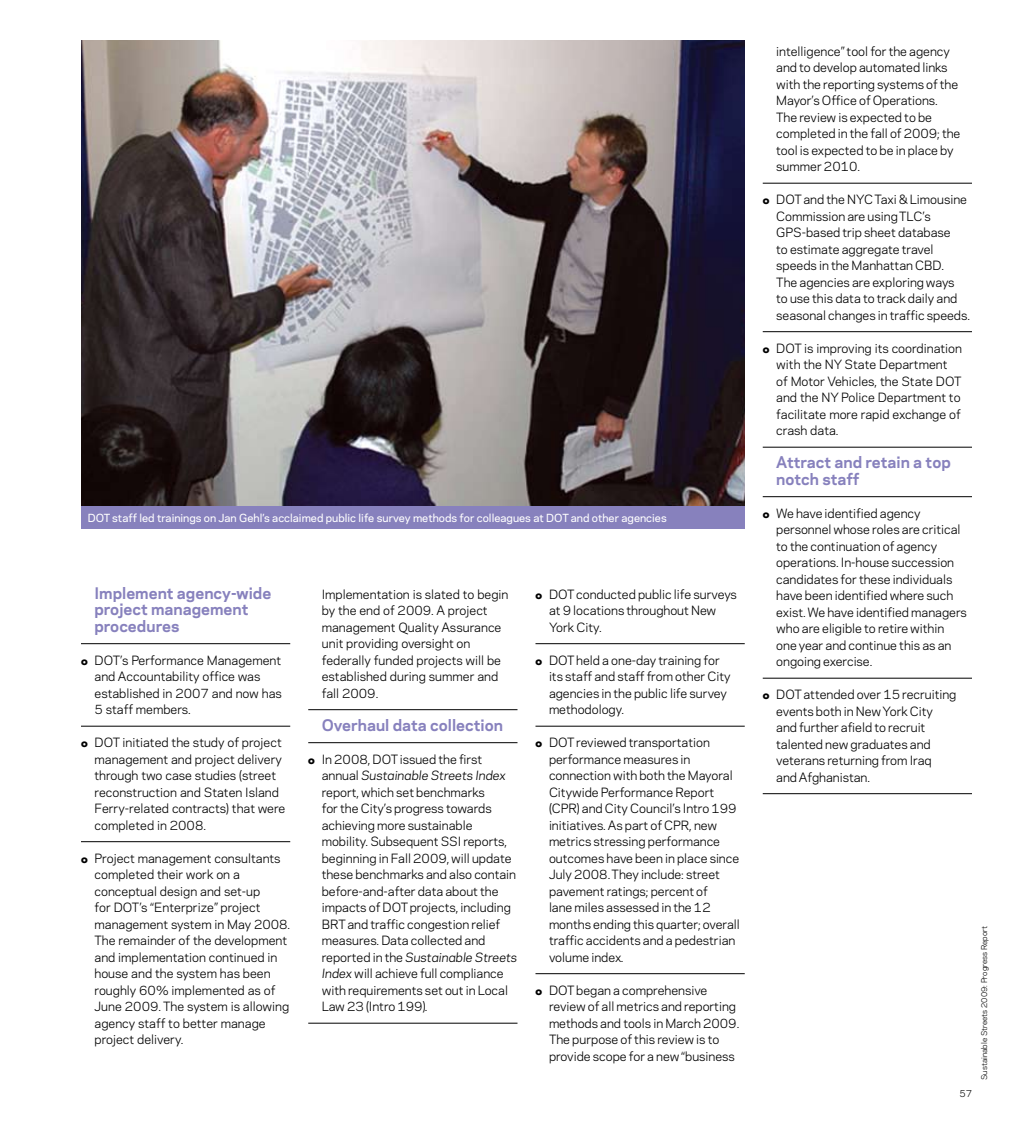
<style>
.page{position:relative;width:1026px;height:1134px;background:#fff}
.page>*{position:absolute;margin:0;border:0;box-sizing:border-box;transform-origin:0 0}
.t1{font:700 15px/16.5px "Galaxie Polaris";color:#8781bd}
.t2{font:12px/16.5px "Galaxie Polaris";color:#000}
.t3{font:500 10.5px "Galaxie Polaris";color:#fff}
.t4{font:9px "Galaxie Polaris";color:#000}
.t5{font:7.5px "Galaxie Polaris";color:#000}
.s1{font-family:"Renner Bold Archi Type"}
.s2{font-style:italic}
</style>
<div class="page">
<img style="left:81px;top:40px;width:664px;height:466px">
<div style="left:81px;top:506px;width:664px;height:23px;background:#8781bd"></div>
<hr style="left:81px;top:643px;width:209px;height:1px;background:#000">
<hr style="left:81px;top:726px;width:209px;height:1px;background:#000">
<hr style="left:81px;top:841px;width:209px;height:1px;background:#000">
<hr style="left:308px;top:709px;width:210px;height:1px;background:#000">
<hr style="left:308px;top:742px;width:210px;height:1px;background:#000">
<hr style="left:308px;top:1023px;width:210px;height:1px;background:#000">
<hr style="left:536px;top:643px;width:209px;height:1px;background:#000">
<hr style="left:536px;top:726px;width:209px;height:1px;background:#000">
<hr style="left:536px;top:973px;width:209px;height:1px;background:#000">
<hr style="left:763px;top:183px;width:209px;height:1px;background:#000">
<hr style="left:763px;top:331px;width:209px;height:1px;background:#000">
<hr style="left:763px;top:447px;width:209px;height:1px;background:#000">
<hr style="left:763px;top:496px;width:209px;height:1px;background:#000">
<hr style="left:763px;top:678px;width:209px;height:1px;background:#000">
<hr style="left:763px;top:793px;width:209px;height:1px;background:#000">
<p class="t3" style="left:88px;top:510px;width:580px">DOT staff led trainings on Jan Gehl’s acclaimed public life survey methods for colleagues at DOT and other agencies</p>
<p class="t1" style="left:94px;top:583px;width:178px">Implement agency-wide project management procedures</p>
<p class="t2" style="left:94px;top:651px;width:189px;text-indent:-14px"><span class="s1">o</span> DOT’s Performance Management and Accountability office was established in 2007 and now has<br>5 staff members.</p>
<p class="t2" style="left:94px;top:733px;width:192px;text-indent:-14px"><span class="s1">o</span> DOT initiated the study of project management and project delivery through two case studies (street reconstruction and Staten Island<br>Ferry-related contracts) that were completed in 2008.</p>
<p class="t2" style="left:94px;top:849px;width:197px;text-indent:-14px"><span class="s1">o</span> Project management consultants completed their work on a conceptual design and set-up<br>for DOT’s “Enterprize” project management system in May 2008.<br>The remainder of the development and implementation continued in house and the system has been roughly 60% implemented as of<br>June 2009. The system is allowing agency staff to better manage project delivery.</p>
<p class="t2" style="left:322px;top:585px;width:188px">Implementation is slated to begin by the end of 2009. A project management Quality Assurance unit providing oversight on federally funded projects will be established during summer and fall 2009.</p>
<p class="t1" style="left:322px;top:715px;width:183px">Overhaul data collection</p>
<p class="t2" style="left:322px;top:750px;width:197px;text-indent:-14px"><span class="s1">o</span> In 2008, DOT issued the first annual <span class="s2">Sustainable Streets Index </span>report, which set benchmarks<br>for the City’s progress towards achieving more sustainable mobility. Subsequent SSI reports, beginning in Fall 2009, will update these benchmarks and also contain before-and-after data about the impacts of DOT projects, including<br>BRT and traffic congestion relief measures. Data collected and reported in the <span class="s2">Sustainable Streets<br>Index</span> will achieve full compliance with requirements set out in Local<br>Law 23 (Intro 199).</p>
<p class="t2" style="left:549px;top:585px;width:189px;text-indent:-14px"><span class="s1">o</span> DOT conducted public life surveys at 9 locations throughout New<br>York City.</p>
<p class="t2" style="left:549px;top:651px;width:183px;text-indent:-14px"><span class="s1">o</span> DOT held a one-day training for its staff and staff from other City agencies in the public life survey methodology.</p>
<p class="t2" style="left:549px;top:733px;width:192px;text-indent:-14px"><span class="s1">o</span> DOT reviewed transportation performance measures in connection with both the M ayoral<br>Citywide Performance Report (CPR) and City Council’s Intro 199 initiatives. As part of CPR, new metrics stressing performance outcomes have been in place since<br>July 2008. They include: street pavement ratings; percent of<br>lane miles assessed in the 12 months ending this quarter; overall traffic accidents and a pedestrian volume index.</p>
<p class="t2" style="left:549px;top:981px;width:192px;text-indent:-14px"><span class="s1">o</span> DOT began a comprehensive review of all metrics and reporting methods and tools in March 2009.<br>The purpose of this review is to provide scope for a new “business</p>
<p class="t2" style="left:776px;top:42px;width:186px">intelligence” tool for the agency and to develop automated links with the reporting systems of the<br>M ayor’s Office of Operations.<br>The review is expected to be completed in the fall of 2009; the tool is expected to be in place by summer 2010.</p>
<p class="t2" style="left:776px;top:190px;width:195px;text-indent:-14px"><span class="s1">o</span> DOT and the NYC Taxi &amp; Limousine<br>Commission are using TLC’s<br>GPS-based trip sheet database<br>to estimate aggregate travel speeds in the M anhattan CBD.<br>The agencies are exploring ways<br>to use this data to track daily and seasonal changes in traffic speeds.</p>
<p class="t2" style="left:776px;top:339px;width:187px;text-indent:-14px"><span class="s1">o</span> DOT is improving its coordination with the NY State Department<br>of M otor Vehicles, the State DOT and the NY Police Department to facilitate more rapid exchange of crash data.</p>
<p class="t1" style="left:776px;top:453px;width:176px">Attract and retain a top notch staff</p>
<p class="t2" style="left:776px;top:504px;width:192px;text-indent:-14px"><span class="s1">o</span> We have identified agency personnel whose roles are critical to the continuation of agency operations. In-house succession candidates for these individuals have been identified where such exist. We have identified managers who are eligible to retire within one year and continue this as an ongoing exercise.</p>
<p class="t2" style="left:776px;top:685px;width:182px;text-indent:-14px"><span class="s1">o</span> DOT attended over 15 recruiting events both in New York City and further afield to recruit talented new graduates and veterans returning from Iraq<br>and Afghanistan.</p>
<p class="t4" style="left:959px;top:1086px;width:14px">57</p>
<p class="t5" style="left:979px;top:1080px;width:156px;rotate:-90deg">Sustainable Streets 2009: Progress Report</p>
</div>
